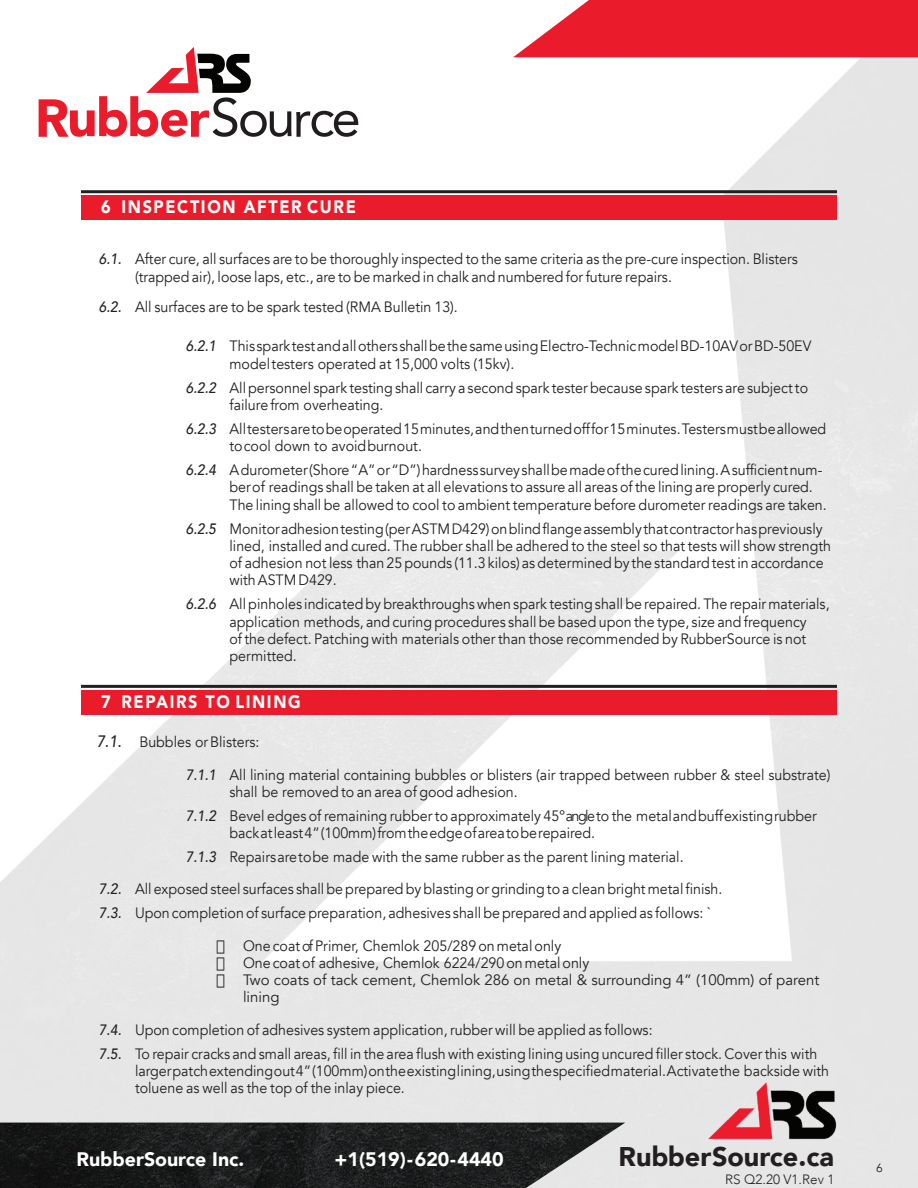
<style>
.page{position:relative;width:918px;height:1188px;background:#fff}
.page>*{position:absolute;margin:0;border:0;box-sizing:border-box;transform-origin:0 0}
.t1{font:900 27px "Avenir";color:#231f20}
.t2{font:900 19.5px "Avenir";color:#fff}
.t3{font:900 18px "Avenir";letter-spacing:.1em;color:#fff;scale:.9 1}
.t4{font:15px/17.2px "Avenir";color:#231f20;scale:.95 1}
.t5{font:15px/17.2px "Avenir";color:#231f20}
.t6{font:300 13.5px "Avenir";color:#231f20}
.t7{font:12px "Avenir";color:#231f20}
.s1{font-weight:500;font-style:italic}
.s2{font-weight:500;font-style:italic;font-size:16.5px}
</style>
<div class="page">
<img style="left:0;top:1123px;width:625px;height:65px">
<svg style="left:513px;top:0;width:405px;height:57px;background:#ec3240"></svg>
<img style="left:706px;top:1081px;width:131px;height:59px">
<svg style="left:39px;top:47px;width:319px;height:90px"></svg>
<div style="left:81px;top:195px;width:756px;height:25px;background:#ea1c2b"></div>
<hr style="left:81px;top:190px;width:756px;height:3px;background:#231f20">
<div style="left:81px;top:690px;width:756px;height:25px;background:#ea1c2b"></div>
<hr style="left:81px;top:685px;width:756px;height:3px;background:#231f20">
<p class="t3" style="left:101px;top:192px;width:284px">6 INSPECTION AFTER CURE</p>
<p class="t4" style="left:135px;top:251px;width:699px;text-indent:-36px"><span class="s1">6.1.</span> After cure, all surfaces are to be thoroughly inspected to the same criteria as the pre-cure inspection. Blisters (trapped air), loose laps, etc., are to be marked in chalk and numbered for future repairs.</p>
<p class="t4" style="left:99px;top:299px;width:379px"><span class="s1">6.2.</span> All surfaces are to be spark tested (RMA Bulletin 13).</p>
<p class="t4" style="left:230px;top:338px;width:614px;text-indent:-44px"><span class="s1">6.2.1</span> This spark test and all others shall be the same using Electro-Technic model BD-10AV or BD-50EV model testers operated at 15,000 volts (15kv).</p>
<p class="t4" style="left:230px;top:379px;width:611px;text-indent:-44px"><span class="s1">6.2.2</span> All personnel spark testing shall carry a second spark tester because spark testers are subject to failure from overheating.</p>
<p class="t4" style="left:230px;top:420px;width:630px;text-indent:-44px"><span class="s1">6.2.3</span> All testers are to be operated 15 minutes, and then turned off for 15 minutes. Testers must be allowed to cool down to avoid burnout.</p>
<p class="t4" style="left:230px;top:462px;width:630px;text-indent:-44px"><span class="s1">6.2.4</span> A durometer (Shore “A” or “D”) hardness survey shall be made of the cured lining. A sufficient num&shy;ber of readings shall be taken at all elevations to assure all areas of the lining are properly cured.<br>The lining shall be allowed to cool to ambient temperature before durometer readings are taken.</p>
<p class="t4" style="left:230px;top:520px;width:635px;text-indent:-44px"><span class="s1">6.2.5</span> Monitor adhesion testing (per ASTM D429) on blind flange assembly that contractor has previously lined, installed and cured. The rubber shall be adhered to the steel so that tests will show strength of adhesion not less than 25 pounds (11.3 kilos) as determined by the standard test in accordance with ASTM D429.</p>
<p class="t4" style="left:230px;top:596px;width:633px;text-indent:-44px"><span class="s1">6.2.6</span> All pinholes indicated by breakthroughs when spark testing shall be repaired. The repair materials, application methods, and curing procedures shall be based upon the type, size and frequency<br>of the defect. Patching with materials other than those recommended by RubberSource is not permitted.</p>
<p class="t3" style="left:101px;top:686px;width:223px">7 REPAIRS TO LINING</p>
<p class="t4" style="left:97px;top:734px;width:173px"><span class="s2">7.1.</span> Bubbles or Blisters:</p>
<p class="t4" style="left:230px;top:766px;width:634px;text-indent:-44px"><span class="s1">7.1.1</span> All lining material containing bubbles or blisters (air trapped between rubber &amp; steel substrate) shall be removed to an area of good adhesion.</p>
<p class="t4" style="left:230px;top:807px;width:620px;text-indent:-44px"><span class="s1">7.1.2</span> Bevel edges of remaining rubber to approximately 45º angle to the metal and buff existing rubber back at least 4” (100mm) from the edge of area to be repaired.</p>
<p class="t4" style="left:186px;top:849px;width:525px"><span class="s1">7.1.3</span> Repairs are to be made with the same rubber as the parent lining material.</p>
<p class="t4" style="left:99px;top:881px;width:658px"><span class="s1">7.2.</span> All exposed steel surfaces shall be prepared by blasting or grinding to a clean bright metal finish.</p>
<p class="t4" style="left:99px;top:905px;width:646px"><span class="s1">7.3.</span> Upon completion of surface preparation, adhesives shall be prepared and applied as follows: `</p>
<p class="t4" style="left:216px;top:937px;width:365px">• One coat of Primer, Chemlok 205/289 on metal only</p>
<p class="t4" style="left:216px;top:954px;width:394px">• One coat of adhesive, Chemlok 6224/290 on metal only</p>
<p class="t5" style="left:243px;top:972px;width:578px;text-indent:-27px">• Two coats of tack cement, Chemlok 286 on metal &amp; surrounding 4” (100mm) of parent lining</p>
<p class="t4" style="left:99px;top:1021px;width:584px"><span class="s1">7.4.</span> Upon completion of adhesives system application, rubber will be applied as follows:</p>
<p class="t4" style="left:135px;top:1045px;width:732px;text-indent:-36px"><span class="s1">7.5.</span> To repair cracks and small areas, fill in the area flush with existing lining using uncured filler stock. Cover this with larger patch extending out 4” (100mm) on the existing lining, using the specified material. Activate the backside with toluene as well as the top of the inlay piece.</p>
<h2 class="t2" style="left:76px;top:1143px;width:169px">RubberSource Inc.</h2>
<h2 class="t2" style="left:335px;top:1143px;width:171px">+1(519)-620-4440</h2>
<h1 class="t1" style="left:619px;top:1134px;width:217px">RubberSource.ca</h1>
<p class="t6" style="left:725px;top:1171px;width:111px">RS Q2.20 V1.Rev 1</p>
<p class="t7" style="left:876px;top:1161px;width:8px">6</p>
</div>
